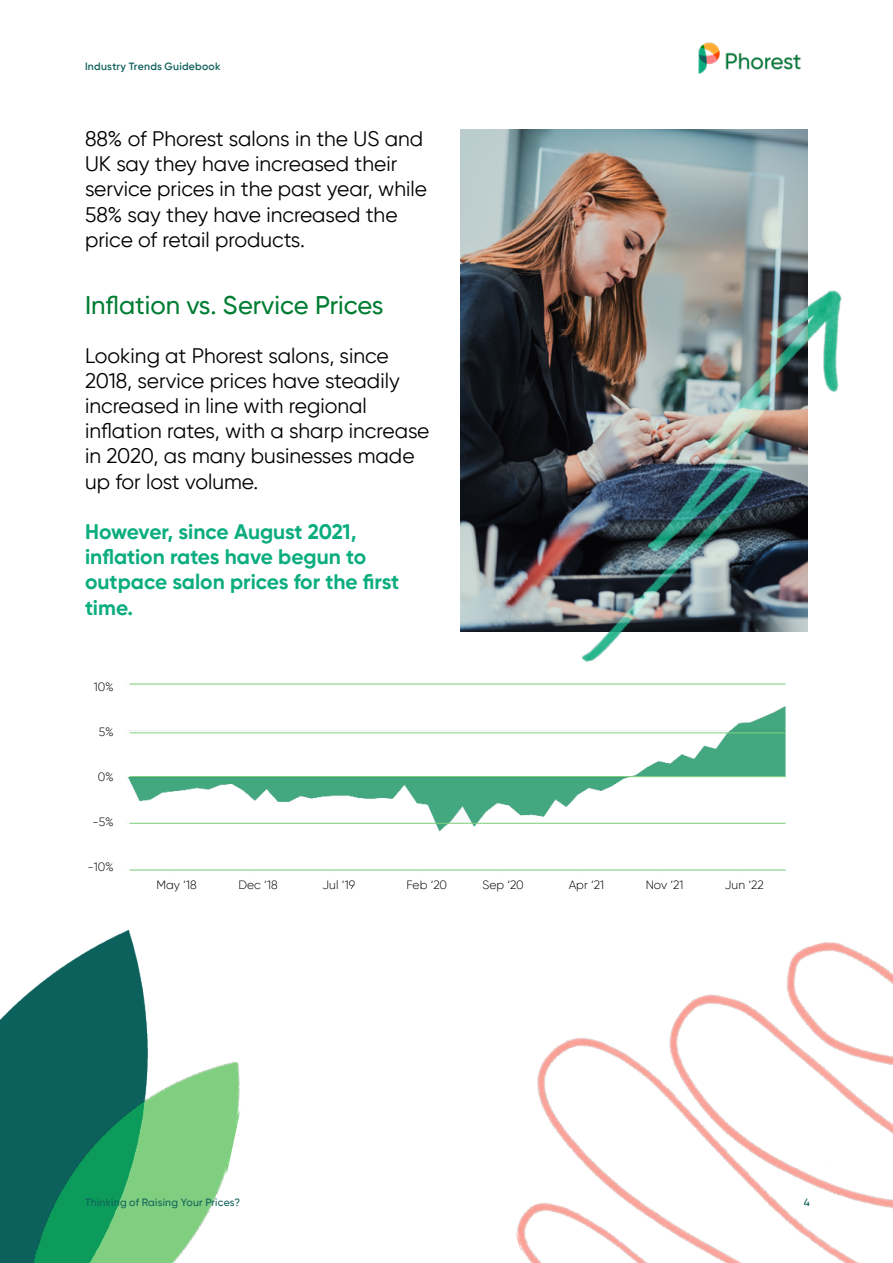
<style>
.page{position:relative;width:893px;height:1263px;background:#fff}
.page>*{position:absolute;margin:0;border:0;box-sizing:border-box;transform-origin:0 0}
.t1{font:500 25.5px "Gilroy";color:#007d33}
.t2{font:21px/25.2px "Gilroy";color:#000}
.t3{font:700 21px/25.2px "Gilroy";color:#0bad7f}
.t4{font:300 12px "Gilroy";color:#000}
.t5{font:500 10.5px "Gilroy";letter-spacing:.02em;color:#0f615c}
.t6{font:600 10.5px "Gilroy";letter-spacing:.02em;color:#0f615c}
</style>
<div class="page">
<img style="left:698px;top:42px;width:103px;height:32px">
<img style="left:460px;top:130px;width:348px;height:501px">
<img style="left:0;top:931px;width:147px;height:332px">
<img style="left:32px;top:1030px;width:208px;height:233px">
<img style="left:515px;top:941px;width:378px;height:322px">
<img style="left:127px;top:683px;width:659px;height:190px">
<hr style="left:130px;top:732px;width:656px;height:1px;background:#80d080">
<hr style="left:130px;top:870px;width:656px;height:1px;background:#80d080">
<hr style="left:130px;top:823px;width:656px;height:1px;background:#80d080">
<hr style="left:130px;top:684px;width:656px;height:1px;background:#80d080">
<hr style="left:130px;top:776px;width:656px;height:1px;background:#80d080">
<img style="left:502px;top:269px;width:340px;height:393px">
<p class="t6" style="left:85px;top:60px;width:137px">Industry Trends Guidebook</p>
<p class="t2" style="left:85px;top:126px;width:343px">88% of Phorest salons in the US and<br>UK say they have increased their service prices in the past year, while<br>58% say they have increased the price of retail products.</p>
<p class="t1" style="left:85px;top:289px;width:300px">Inflation vs. Service Prices</p>
<p class="t2" style="left:85px;top:342px;width:346px">Looking at Phorest salons, since<br>2018, service prices have steadily increased in line with regional inflation rates, with a sharp increase in 2020, as many businesses made up for lost volume.</p>
<p class="t3" style="left:85px;top:519px;width:316px">However, since August 2021, inflation rates have begun to outpace salon prices for the first time.</p>
<p class="t4" style="left:94px;top:679px;width:21px">10%</p>
<p class="t4" style="left:99px;top:724px;width:16px">5%</p>
<p class="t4" style="left:98px;top:769px;width:17px">0%</p>
<p class="t4" style="left:93px;top:814px;width:23px">-5%</p>
<p class="t4" style="left:87px;top:859px;width:28px">-10%</p>
<p class="t4" style="left:156px;top:878px;width:42px">May ‘18</p>
<p class="t4" style="left:238px;top:878px;width:41px">Dec ‘18</p>
<p class="t4" style="left:323px;top:878px;width:34px">Jul ‘19</p>
<p class="t4" style="left:406px;top:878px;width:42px">Feb ‘20</p>
<p class="t4" style="left:482px;top:878px;width:43px">Sep ‘20</p>
<p class="t4" style="left:569px;top:878px;width:37px">Apr ‘21</p>
<p class="t4" style="left:646px;top:878px;width:39px">Nov ‘21</p>
<p class="t4" style="left:725px;top:878px;width:40px">Jun ‘22</p>
<p class="t5" style="left:85px;top:1196px;width:157px">Thinking of Raising Your Prices?</p>
<p class="t5" style="left:804px;top:1196px;width:8px">4</p>
</div>
